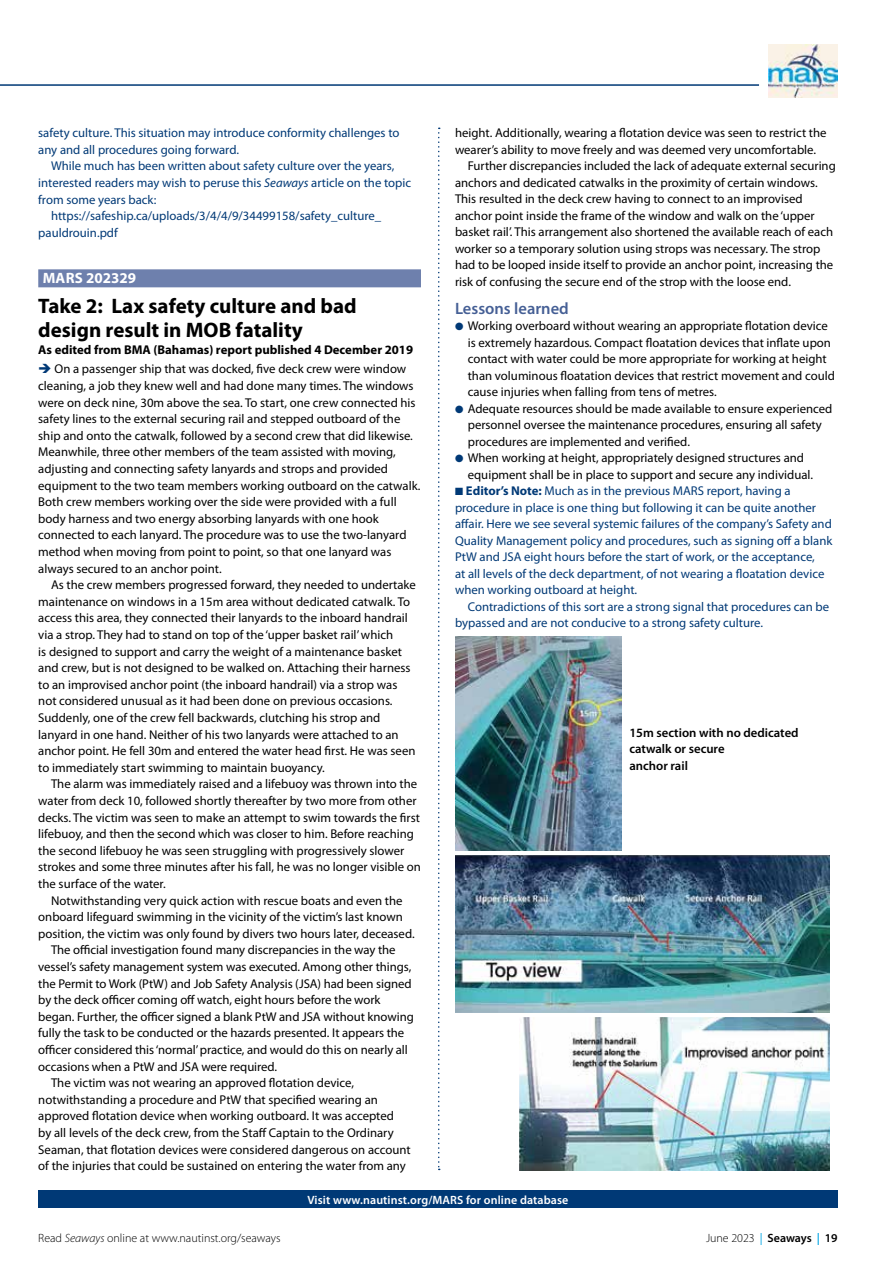
<style>
.page{position:relative;width:893px;height:1263px;background:#fff}
.page>*{position:absolute;margin:0;border:0;box-sizing:border-box;transform-origin:0 0}
.t1{font:700 21px/24.2px "Myriad Pro";color:#000}
.t2{font:600 16.5px "Myriad Pro";color:#455f95}
.t3{font:700 15px "Myriad Pro";color:#fff}
.t4{font:12.75px/16.6px "Myriad Pro";color:#000}
.t5{font:12.75px/16.5px "Myriad Pro";color:#003976}
.t6{font:700 12.75px "Myriad Pro";color:#000}
.t7{font:600 12.75px/16.5px "Myriad Pro";color:#000}
.t8{font:300 12px "Myriad Pro";color:#000}
.t9{font:600 12px "Myriad Pro";letter-spacing:.01em;color:#fff}
.t10{font:600 12px "Myriad Pro";letter-spacing:-.005em;color:#000}
.s1{font-style:italic}
.s2{color:#003976}
.s3{font-weight:700}
.s4{font-weight:300}
.s5{font-weight:400;color:#00a4e3}
.s6{color:#00a4e3}
</style>
<div class="page">
<hr style="left:0;top:84px;width:759px;height:2px;background:#003976">
<img style="left:768px;top:44px;width:70px;height:54px">
<svg style="left:438px;top:128px;width:2px;height:1042px"></svg>
<div style="left:38px;top:269px;width:383px;height:18px;background:#6e80ad"></div>
<div style="left:38px;top:1191px;width:800px;height:17px;background:#003976"></div>
<img style="left:519px;top:1017px;width:310px;height:153px">
<img style="left:455px;top:637px;width:166px;height:214px">
<img style="left:456px;top:856px;width:373px;height:157px">
<p class="t5" style="left:38px;top:124px;width:363px">safety culture. This situation may introduce conformity challenges to any and all procedures going forward.</p>
<p class="t5" style="left:51px;top:158px;width:345px">While much has been written about safety culture over the years,</p>
<p class="t5" style="left:38px;top:174px;width:374px">interested readers may wish to peruse this <span class="s1">Seaways</span> article on the topic</p>
<p class="t5" style="left:38px;top:191px;width:120px">from some years back:</p>
<p class="t5" style="left:51px;top:207px;width:332px">https://safeship.ca/uploads/3/4/4/9/34499158/safety_culture_</p>
<p class="t5" style="left:38px;top:224px;width:81px">pauldrouin.pdf</p>
<p class="t3" style="left:43px;top:269px;width:95px">MARS 202329</p>
<h1 class="t1" style="left:38px;top:293px;width:320px">Take 2: Lax safety culture and bad design result in MOB fatality</h1>
<p class="t6" style="left:38px;top:341px;width:376px">As edited from BMA (Bahamas) report published 4 December 2019</p>
<p class="t4" style="left:38px;top:361px;width:384px"><span class="s2">➔</span> On a passenger ship that was docked, five deck crew were window cleaning, a job they knew well and had done many times. The windows were on deck nine, 30m above the sea. To start, one crew connected his safety lines to the external securing rail and stepped outboard of the ship and onto the catwalk, followed by a second crew that did likewise.<br>Meanwhile, three other members of the team assisted with moving, adjusting and connecting safety lanyards and strops and provided equipment to the two team members working outboard on the catwalk.<br>Both crew members working over the side were provided with a full body harness and two energy absorbing lanyards with one hook connected to each lanyard. The procedure was to use the two-lanyard method when moving from point to point, so that one lanyard was always secured to an anchor point.</p>
<p class="t4" style="left:38px;top:576px;width:379px;text-indent:13px">As the crew members progressed forward, they needed to undertake maintenance on windows in a 15m area without dedicated catwalk. To access this area, they connected their lanyards to the inboard handrail via a strop. They had to stand on top of the ‘upper basket rail’ which<br>is designed to support and carry the weight of a maintenance basket and crew, but is not designed to be walked on. Attaching their harness to an improvised anchor point (the inboard handrail) via a strop was not considered unusual as it had been done on previous occasions.<br>Suddenly, one of the crew fell backwards, clutching his strop and lanyard in one hand. Neither of his two lanyards were attached to an anchor point. He fell 30m and entered the water head first. He was seen to immediately start swimming to maintain buoyancy.</p>
<p class="t4" style="left:38px;top:776px;width:384px;text-indent:13px">The alarm was immediately raised and a lifebuoy was thrown into the water from deck 10, followed shortly thereafter by two more from other decks. The victim was seen to make an attempt to swim towards the first lifebuoy, and then the second which was closer to him. Before reaching the second lifebuoy he was seen struggling with progressively slower strokes and some three minutes after his fall, he was no longer visible on the surface of the water.</p>
<p class="t4" style="left:51px;top:892px;width:353px">Notwithstanding very quick action with rescue boats and even the</p>
<p class="t4" style="left:38px;top:908px;width:366px">onboard lifeguard swimming in the vicinity of the victim’s last known</p>
<p class="t4" style="left:38px;top:925px;width:378px">position, the victim was only found by divers two hours later, deceased.</p>
<p class="t4" style="left:51px;top:942px;width:346px">The official investigation found many discrepancies in the way the</p>
<p class="t4" style="left:38px;top:958px;width:375px">vessel’s safety management system was executed. Among other things,</p>
<p class="t4" style="left:38px;top:975px;width:375px">the Permit to Work (PtW) and Job Safety Analysis (JSA) had been signed</p>
<p class="t4" style="left:38px;top:991px;width:344px">by the deck officer coming off watch, eight hours before the work</p>
<p class="t4" style="left:38px;top:1008px;width:377px">began. Further, the officer signed a blank PtW and JSA without knowing</p>
<p class="t4" style="left:38px;top:1025px;width:368px">fully the task to be conducted or the hazards presented. It appears the</p>
<p class="t4" style="left:38px;top:1041px;width:371px">officer considered this ‘normal’ practice, and would do this on nearly all</p>
<p class="t4" style="left:38px;top:1058px;width:240px">occasions when a PtW and JSA were required.</p>
<p class="t4" style="left:51px;top:1074px;width:305px">The victim was not wearing an approved flotation device,</p>
<p class="t4" style="left:38px;top:1091px;width:341px">notwithstanding a procedure and PtW that specified wearing an</p>
<p class="t4" style="left:38px;top:1108px;width:357px">approved flotation device when working outboard. It was accepted</p>
<p class="t4" style="left:38px;top:1124px;width:357px">by all levels of the deck crew, from the Staff Captain to the Ordinary</p>
<p class="t4" style="left:38px;top:1141px;width:374px">Seaman, that flotation devices were considered dangerous on account</p>
<p class="t4" style="left:38px;top:1157px;width:369px">of the injuries that could be sustained on entering the water from any</p>
<p class="t9" style="left:307px;top:1192px;width:262px">Visit www.nautinst.org/MARS for online database</p>
<p class="t4" style="left:455px;top:124px;width:373px">height. Additionally, wearing a flotation device was seen to restrict the</p>
<p class="t4" style="left:455px;top:141px;width:363px">wearer’s ability to move freely and was deemed very uncomfortable.</p>
<p class="t4" style="left:468px;top:157px;width:370px">Further discrepancies included the lack of adequate external securing</p>
<p class="t4" style="left:455px;top:174px;width:364px">anchors and dedicated catwalks in the proximity of certain windows.</p>
<p class="t4" style="left:455px;top:190px;width:349px">This resulted in the deck crew having to connect to an improvised</p>
<p class="t4" style="left:455px;top:207px;width:361px">anchor point inside the frame of the window and walk on the ‘upper</p>
<p class="t4" style="left:455px;top:223px;width:380px">basket rail’. This arrangement also shortened the available reach of each</p>
<p class="t4" style="left:455px;top:240px;width:367px">worker so a temporary solution using strops was necessary. The strop</p>
<p class="t4" style="left:455px;top:256px;width:380px">had to be looped inside itself to provide an anchor point, increasing the</p>
<p class="t4" style="left:455px;top:273px;width:337px">risk of confusing the secure end of the strop with the loose end.</p>
<p class="t2" style="left:455px;top:298px;width:115px">Lessons learned</p>
<p class="t4" style="left:468px;top:317px;width:369px;text-indent:-13px"><span class="s2">●</span> Working overboard without wearing an appropriate flotation device is extremely hazardous. Compact floatation devices that inflate upon contact with water could be more appropriate for working at height than voluminous floatation devices that restrict movement and could cause injuries when falling from tens of metres.</p>
<p class="t4" style="left:468px;top:400px;width:366px;text-indent:-13px"><span class="s2">●</span> Adequate resources should be made available to ensure experienced personnel oversee the maintenance procedures, ensuring all safety procedures are implemented and verified.</p>
<p class="t4" style="left:468px;top:449px;width:347px;text-indent:-13px"><span class="s2">●</span> When working at height, appropriately designed structures and equipment shall be in place to support and secure any individual.</p>
<p class="t5" style="left:455px;top:482px;width:379px">■ <span class="s3">Editor’s Note:</span> Much as in the previous MARS report, having a procedure in place is one thing but following it can be quite another affair. Here we see several systemic failures of the company’s Safety and Quality Management policy and procedures, such as signing off a blank PtW and JSA eight hours before the start of work, or the acceptance,<br>at all levels of the deck department, of not wearing a floatation device when working outboard at height.</p>
<p class="t5" style="left:455px;top:598px;width:376px;text-indent:13px">Contradictions of this sort are a strong signal that procedures can be bypassed and are not conducive to a strong safety culture.</p>
<p class="t7" style="left:629px;top:724px;width:171px">15m section with no dedicated catwalk or secure<br>anchor rail</p>
<p class="t8" style="left:38px;top:1231px;width:244px">Read <span class="s1">Seaways</span> online at www.nautinst.org/seaways</p>
<p class="t10" style="left:706px;top:1230px;width:133px"><span class="s4">June 2023</span> <span class="s5">|</span> Seaways <span class="s6">|</span> 19</p>
</div>
